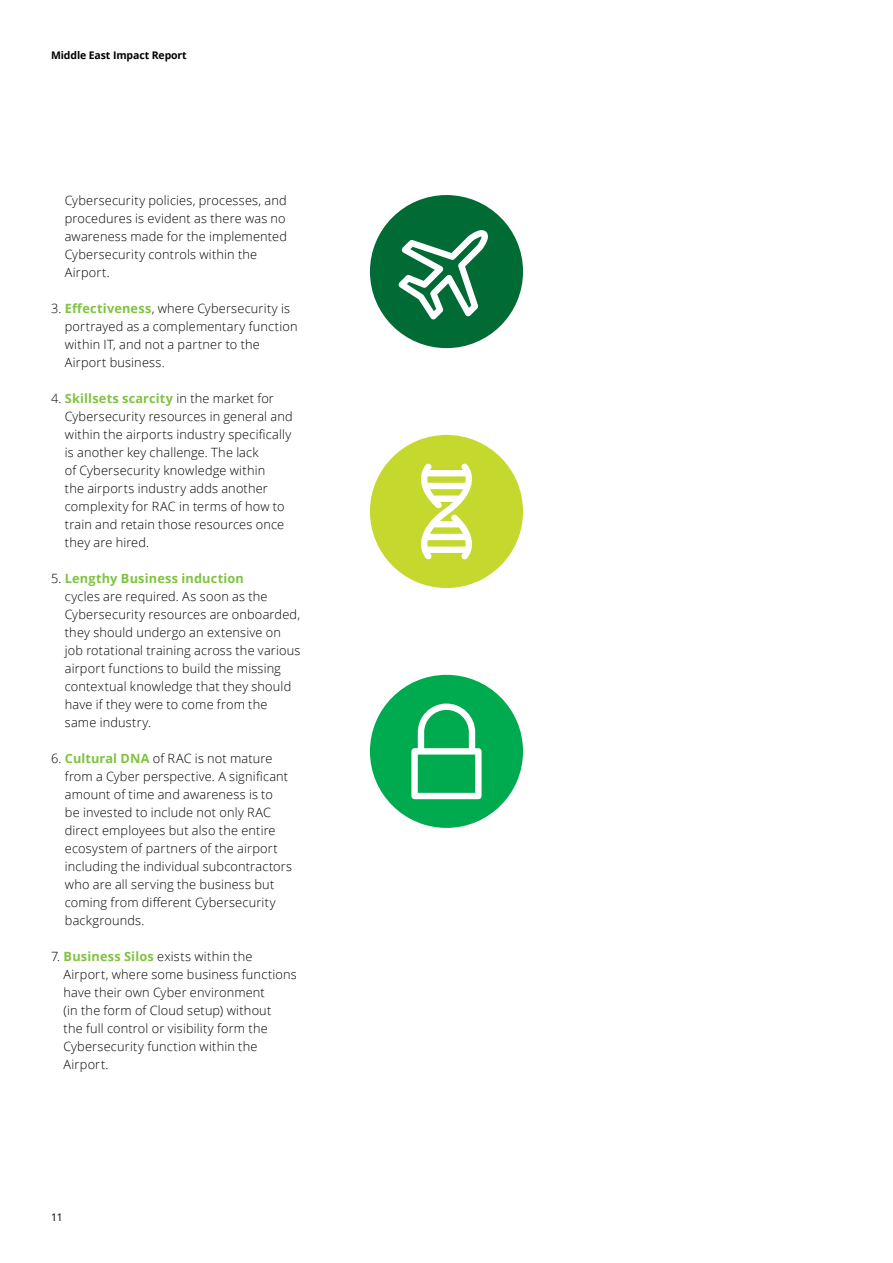
<style>
.page{position:relative;width:893px;height:1263px;background:#fff}
.page>*{position:absolute;margin:0;border:0;box-sizing:border-box;transform-origin:0 0}
.t1{font:300 12.75px/18px "Open Sans";letter-spacing:.015em;color:#000}
.t2{font:700 10.5px "Open Sans";letter-spacing:-.01em;color:#000}
.t3{font:10.5px "Open Sans";color:#000}
.s1{font-weight:700;color:#80c342}
</style>
<div class="page">
<svg style="left:370px;top:435px;width:153px;height:153px"></svg>
<svg style="left:370px;top:195px;width:153px;height:153px"></svg>
<svg style="left:370px;top:675px;width:153px;height:153px"></svg>
<p class="t2" style="left:51px;top:48px;width:137px">Middle East Impact Report</p>
<p class="t1" style="left:65px;top:191px;width:224px">Cybersecurity policies, processes, and procedures is evident as there was no awareness made for the implemented<br>Cybersecurity controls within the<br>Airport.</p>
<p class="t1" style="left:65px;top:299px;width:234px;text-indent:-14px">3. <span class="s1">Effectiveness</span>, where Cybersecurity is portrayed as a complementary function within IT, and not a partner to the Airport business.</p>
<p class="t1" style="left:65px;top:389px;width:229px;text-indent:-14px">4. <span class="s1">Skillsets scarcity</span> in the market for Cybersecurity resources in general and within the airports industry specifically is another key challenge. The lack<br>of Cybersecurity knowledge within<br>the airports industry adds another complexity for RAC in terms of how to train and retain those resources once they are hired.</p>
<p class="t1" style="left:65px;top:569px;width:237px;text-indent:-14px">5. <span class="s1">Lengthy Business induction<br></span>cycles are required. As soon as the Cybersecurity resources are onboarded, they should undergo an extensive on job rotational training across the various airport functions to build the missing contextual knowledge that they should have if they were to come from the same industry.</p>
<p class="t1" style="left:65px;top:749px;width:229px;text-indent:-14px">6. <span class="s1">Cultural DNA</span> of RAC is not mature from a Cyber perspective. A significant amount of time and awareness is to<br>be invested to include not only RAC direct employees but also the entire ecosystem of partners of the airport including the individual subcontractors who are all serving the business but coming from different Cybersecurity backgrounds.</p>
<p class="t1" style="left:64px;top:947px;width:235px;text-indent:-13px">7. <span class="s1">Business Silos</span> exists within the<br>Airport, where some business functions have their own Cyber environment<br>(in the form of Cloud setup) without<br>the full control or visibility form the<br>Cybersecurity function within the<br>Airport.</p>
<p class="t3" style="left:51px;top:1210px;width:13px">11</p>
</div>
